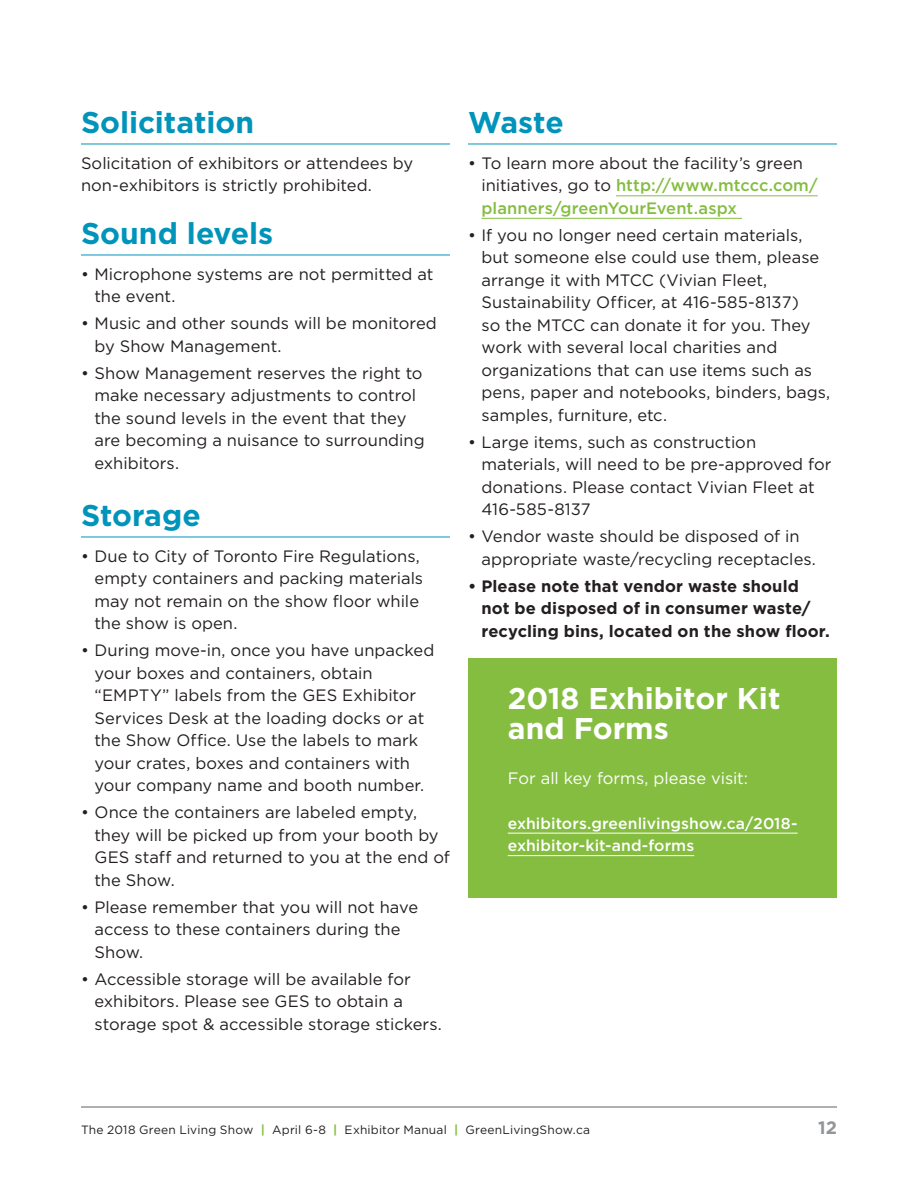
<style>
.page{position:relative;width:918px;height:1188px;background:#fff}
.page>*{position:absolute;margin:0;border:0;box-sizing:border-box;transform-origin:0 0}
.h5_Bold_20_20_blue_r{font:700 30px "Gotham";color:#0094bb}
.h6_Bold_13_15_white{font:700 30px/30px "Gotham";color:#fff}
.t1{font:700 18px "Gotham";color:#939598}
.p1_Book_11_15{font:16.5px/22.5px "Gotham";color:#231f20}
.t2{font:700 16.5px/22.5px "Gotham";letter-spacing:.005em;color:#231f20}
.p1_Book_11_15-2{font:16.5px "Gotham";color:#fff}
.p1_Book_11_15-3{font:500 15.75px/22.5px "Gotham";letter-spacing:.005em;color:#fff}
.t3{font:12px "Gotham";letter-spacing:.015em;color:#231f20}
.s1{font-weight:500;color:#85bd41}
.s2{font-weight:700;color:#85bd41}
</style>
<div class="page">
<hr style="left:81px;top:1106px;width:756px;height:2px;background:#939598">
<hr style="left:81px;top:144px;width:369px;height:1px;background:#0094bb">
<hr style="left:81px;top:255px;width:369px;height:1px;background:#0094bb">
<hr style="left:81px;top:537px;width:369px;height:1px;background:#0094bb">
<hr style="left:468px;top:144px;width:369px;height:1px;background:#0094bb">
<hr style="left:616px;top:196px;width:202px;height:1px;background:#85bd41">
<hr style="left:482px;top:218px;width:260px;height:1px;background:#85bd41">
<div style="left:468px;top:658px;width:369px;height:239px;background:#85bd41"></div>
<hr style="left:508px;top:833px;width:290px;height:1px;background:#fff">
<hr style="left:508px;top:855px;width:186px;height:1px;background:#fff">
<p class="h5_Bold_20_20_blue_r" style="left:81px;top:105px;width:175px">Solicitation</p>
<p class="p1_Book_11_15" style="left:81px;top:151px;width:334px">Solicitation of exhibitors or attendees by non-exhibitors is strictly prohibited.</p>
<p class="h5_Bold_20_20_blue_r" style="left:81px;top:216px;width:194px">Sound levels</p>
<p class="p1_Book_11_15" style="left:94px;top:262px;width:341px;text-indent:-14px">• Microphone systems are not permitted at the event.</p>
<p class="p1_Book_11_15" style="left:94px;top:312px;width:344px;text-indent:-14px">• Music and other sounds will be monitored by Show Management.</p>
<p class="p1_Book_11_15" style="left:94px;top:361px;width:332px;text-indent:-14px">• Show Management reserves the right to make necessary adjustments to control the sound levels in the event that they are becoming a nuisance to surrounding exhibitors.</p>
<p class="h5_Bold_20_20_blue_r" style="left:81px;top:498px;width:121px">Storage</p>
<p class="p1_Book_11_15" style="left:94px;top:544px;width:330px;text-indent:-14px">• Due to City of Toronto Fire Regulations, empty containers and packing materials may not remain on the show floor while the show is open.</p>
<p class="p1_Book_11_15" style="left:94px;top:639px;width:342px;text-indent:-14px">• During move-in, once you have unpacked your boxes and containers, obtain “EMPTY” labels from the GES Exhibitor Services Desk at the loading docks or at the Show Office. Use the labels to mark your crates, boxes and containers with your company name and booth number.</p>
<p class="p1_Book_11_15" style="left:94px;top:801px;width:357px;text-indent:-14px">• Once the containers are labeled empty, they will be picked up from your booth by<br>GES staff and returned to you at the end of the Show.</p>
<p class="p1_Book_11_15" style="left:94px;top:895px;width:325px;text-indent:-14px">• Please remember that you will not have access to these containers during the<br>Show.</p>
<p class="p1_Book_11_15" style="left:94px;top:967px;width:349px;text-indent:-14px">• Accessible storage will be available for exhibitors. Please see GES to obtain a storage spot &amp; accessible storage stickers.</p>
<p class="h5_Bold_20_20_blue_r" style="left:468px;top:105px;width:97px">Waste</p>
<p class="p1_Book_11_15" style="left:482px;top:151px;width:338px;text-indent:-14px">• To learn more about the facility’s green initiatives, go to <span class="s1">http://www.mtccc.com/ planners/greenYourEvent.aspx</span></p>
<p class="p1_Book_11_15" style="left:482px;top:223px;width:350px;text-indent:-14px">• If you no longer need certain materials, but someone else could use them, please arrange it with MTCC (Vivian Fleet, Sustainability Officer, at 416-585-8137)<br>so the MTCC can donate it for you. They work with several local charities and organizations that can use items such as pens, paper and notebooks, binders, bags, samples, furniture, etc.</p>
<p class="p1_Book_11_15" style="left:482px;top:430px;width:352px;text-indent:-14px">• Large items, such as construction materials, will need to be pre-approved for donations. Please contact Vivian Fleet at 416-585-8137</p>
<p class="p1_Book_11_15" style="left:482px;top:525px;width:336px;text-indent:-14px">• Vendor waste should be disposed of in appropriate waste/recycling receptacles.</p>
<p class="t2" style="left:482px;top:574px;width:350px;text-indent:-14px">• Please note that vendor waste should not be disposed of in consumer waste/ recycling bins, located on the show floor.</p>
<p class="h6_Bold_13_15_white" style="left:508px;top:682px;width:274px">2018 Exhibitor Kit and Forms</p>
<p class="p1_Book_11_15-2" style="left:508px;top:769px;width:242px">For all key forms, please visit:</p>
<p class="p1_Book_11_15-3" style="left:508px;top:811px;width:291px">exhibitors.greenlivingshow.ca/2018- exhibitor-kit-and-forms</p>
<p class="t3" style="left:81px;top:1123px;width:511px">The 2018 Green Living Show <span class="s2">|</span> April 6-8 <span class="s2">|</span> Exhibitor Manual <span class="s2">|</span> GreenLivingShow.ca</p>
<p class="t1" style="left:818px;top:1117px;width:20px">12</p>
</div>
